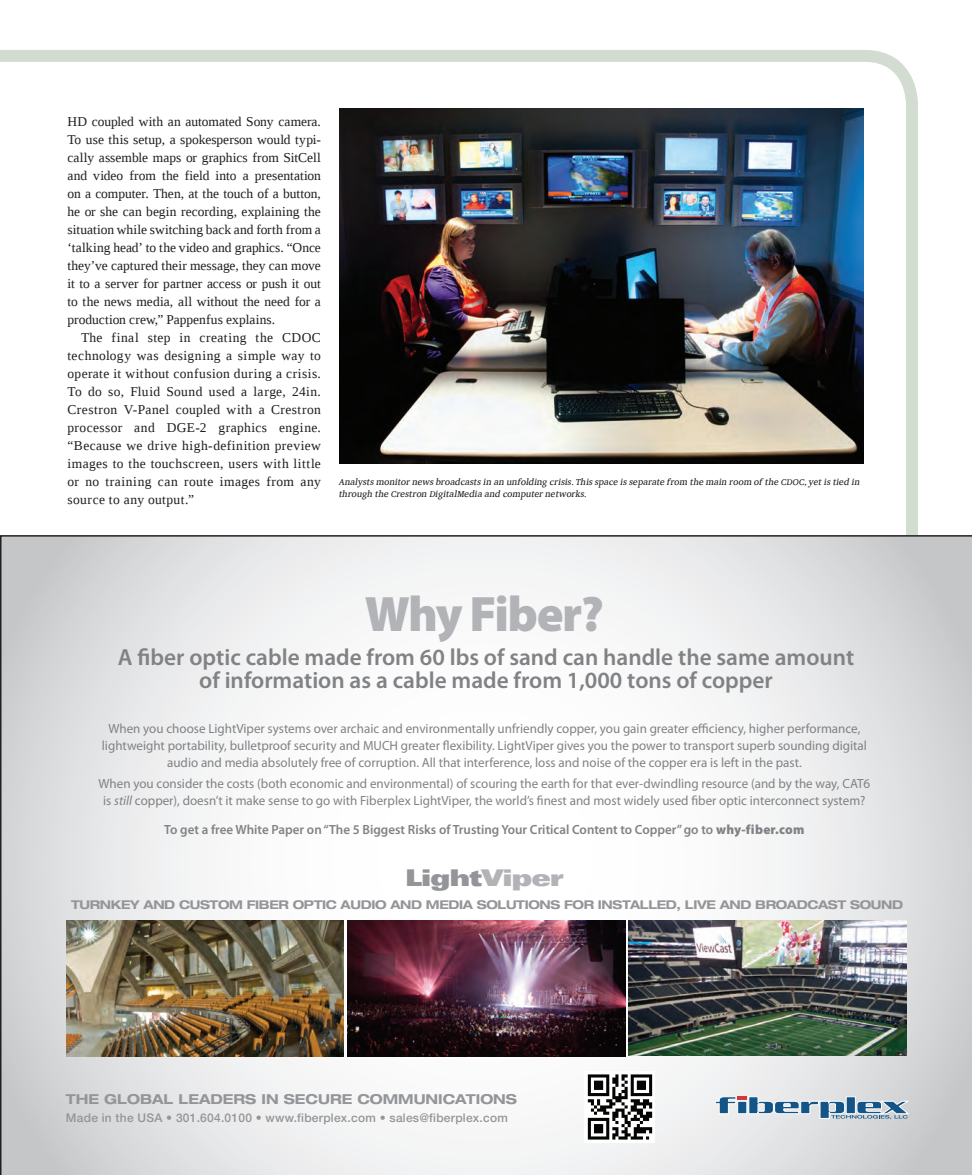
<style>
.page{position:relative;width:972px;height:1175px;background:#fff}
.page>*{position:absolute;margin:0;border:0;box-sizing:border-box;transform-origin:0 0}
.t1{font:900 49.95px "Myriad Pro";letter-spacing:-.035em;color:#b2b3b7}
.t2{font:600 23.4px/23.4px "Myriad Pro";color:#808285;text-align:center}
.t3{font:900 expanded 22.95px "Univers";letter-spacing:-.05em;color:#939598}
.t4{font:700 expanded 13.65px "Helvetica Neue";color:#939598}
.Body{font:13.5px/18px "Liberation Serif";letter-spacing:.02em;color:#231f20;text-align:justify}
.t5{font:13.35px/16.6px "Myriad Pro";color:#808285;text-align:center}
.t6{font:600 13.35px "Myriad Pro";color:#808285}
.t7{font:700 expanded 12.15px "Helvetica Neue";letter-spacing:-.03em;color:#939598}
.t8{font:500 12px "Helvetica Neue";letter-spacing:.02em;color:#939598}
.t9{font:10.5px/12px "Auctoritas";letter-spacing:.01em;color:#231f20}
.s1{font-style:italic}
.s2{font-weight:900}
.s3{color:#b2b3b7}
</style>
<div class="page">
<svg style="left:0;top:50px;width:918px;height:485px"></svg>
<img style="left:0;top:535px;width:972px;height:639px">
<img style="left:339px;top:108px;width:525px;height:355px">
<p class="Body" style="left:68px;top:112px;width:255px">HD coupled with an automated Sony camera.<br>To use this setup, a spokesperson would typi&shy;cally assemble maps or graphics from SitCell and video from the field into a presentation on a computer. Then, at the touch of a button, he or she can begin recording, explaining the situation while switching back and forth from a ‘talking head’ to the video and graphics. “Once they’ve captured their message, they can move it to a server for partner access or push it out to the news media, all without the need for a production crew,” Pappenfus explains.</p>
<p class="Body" style="left:68px;top:328px;width:255px;text-indent:14px">The final step in creating the CDOC technology was designing a simple way to operate it without confusion during a crisis.<br>To do so, Fluid Sound used a large, 24in.<br>Crestron V-Panel coupled with a Crestron processor and DGE-2 graphics engine. “Because we drive high-definition preview images to the touchscreen, users with little or no training can route images from any source to any output.”</p>
<p class="t9" style="left:339px;top:476px;width:523px">Analysts monitor news broadcasts in an unfolding crisis. This space is separate from the main room of the CDOC, yet is tied in through the Crestron DigitalMedia and computer networks.</p>
<p class="t1" style="left:365px;top:581px;width:241px">Why Fiber?</p>
<p class="t2" style="left:118px;top:646px;width:738px">A fiber optic cable made from 60 lbs of sand can handle the same amount of information as a cable made from 1,000 tons of copper</p>
<p class="t5" style="left:102px;top:720px;width:767px">When you choose LightViper systems over archaic and environmentally unfriendly copper, you gain greater efficiency, higher performance, lightweight portability, bulletproof security and MUCH greater flexibility. LightViper gives you the power to transport superb sounding digital audio and media absolutely free of corruption. All that interference, loss and noise of the copper era is left in the past.</p>
<p class="t5" style="left:99px;top:775px;width:773px">When you consider the costs (both economic and environmental) of scouring the earth for that ever-dwindling resource (and by the way, CAT6 is <span class="s1">still</span> copper), doesn’t it make sense to go with Fiberplex LightViper, the world’s finest and most widely used fiber optic interconnect system?</p>
<p class="t6" style="left:164px;top:822px;width:642px">To get a free White Paper on “The 5 Biggest Risks of Trusting Your Critical Content to Copper” go to <span class="s2">why-fiber.com</span></p>
<p class="t3" style="left:405px;top:864px;width:160px">Light<span class="s3">Viper</span></p>
<p class="t7" style="left:71px;top:896px;width:833px">TURNKEY AND CUSTOM FIBER OPTIC AUDIO AND MEDIA SOLUTIONS FOR INSTALLED, LIVE AND BROADCAST SOUND</p>
<p class="t4" style="left:66px;top:1090px;width:453px">THE GLOBAL LEADERS IN SECURE COMMUNICATIONS</p>
<p class="t8" style="left:66px;top:1110px;width:443px">Made in the USA • 301.604.0100 • www.fiberplex.com • sales@fiberplex.com</p>
</div>
